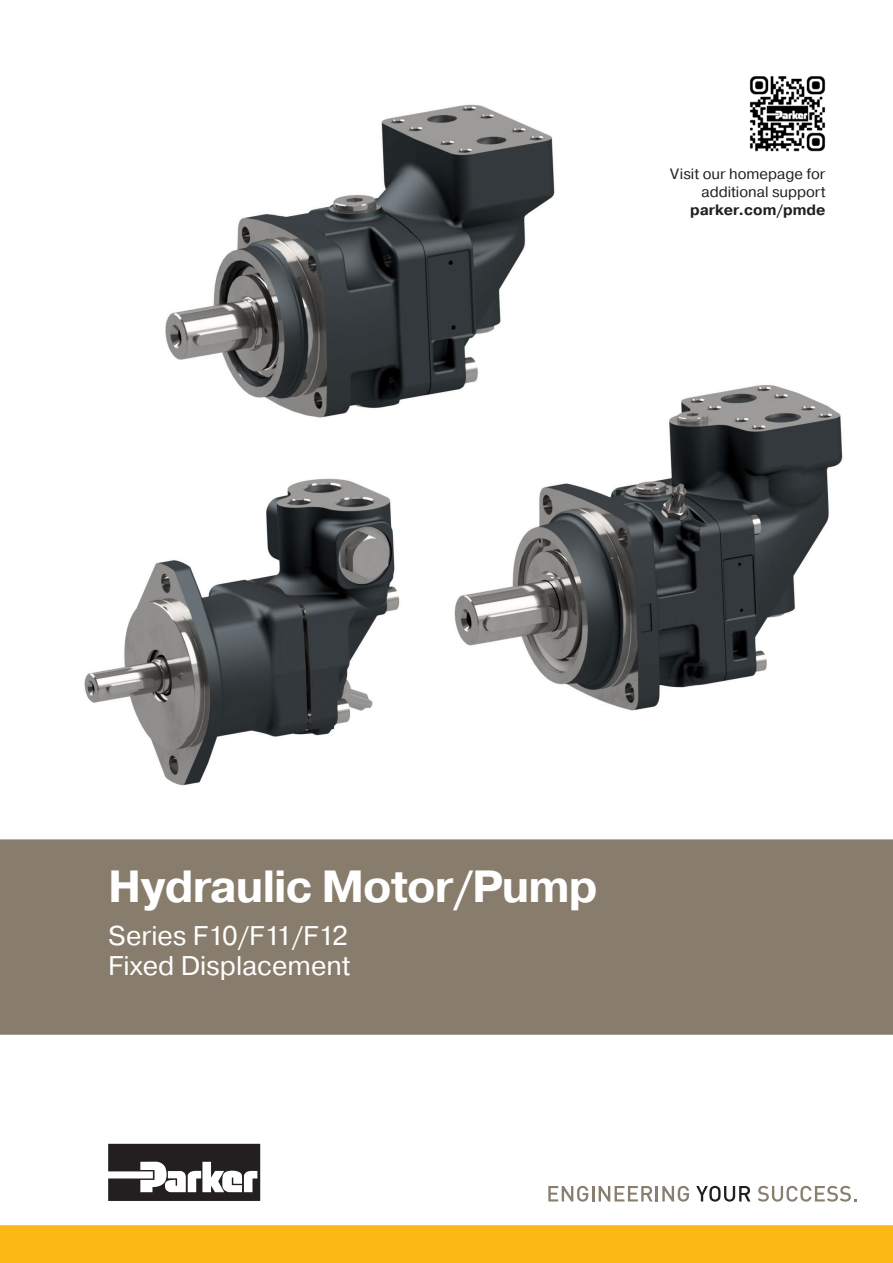
<style>
.page{position:relative;width:893px;height:1263px;background:#fff}
.page>*{position:absolute;margin:0;border:0;box-sizing:border-box;transform-origin:0 0}
.t1{font:700 45px "Pragmatica";letter-spacing:-.02em;color:#fff}
.t2{font:27px/30px "Pragmatica";color:#fff}
.t3{font:15px/18px "Pragmatica";color:#231f20;text-align:right}
.t4{font:700 15px "Pragmatica";color:#231f20}
</style>
<div class="page">
<img style="left:454px;top:385px;width:389px;height:326px">
<div style="left:0;top:1225px;width:893px;height:38px;background:#fcb814"></div>
<div style="left:0;top:839px;width:893px;height:196px;background:#887d6c"></div>
<svg style="left:108px;top:1144px;width:152px;height:57px"></svg>
<svg style="left:548px;top:1186px;width:141px;height:15px"></svg>
<svg style="left:696px;top:1186px;width:54px;height:15px"></svg>
<svg style="left:758px;top:1186px;width:99px;height:15px"></svg>
<img style="left:84px;top:478px;width:316px;height:308px">
<img style="left:165px;top:104px;width:402px;height:320px">
<img style="left:749px;top:76px;width:77px;height:76px">
<p class="t3" style="left:670px;top:165px;width:157px">Visit our homepage for additional support</p>
<p class="t4" style="left:690px;top:200px;width:137px">parker.com/pmde</p>
<h1 class="t1" style="left:108px;top:857px;width:491px">Hydraulic Motor/Pump</h1>
<h2 class="t2" style="left:108px;top:921px;width:244px">Series F10/F11/F12<br>Fixed Displacement</h2>
</div>
